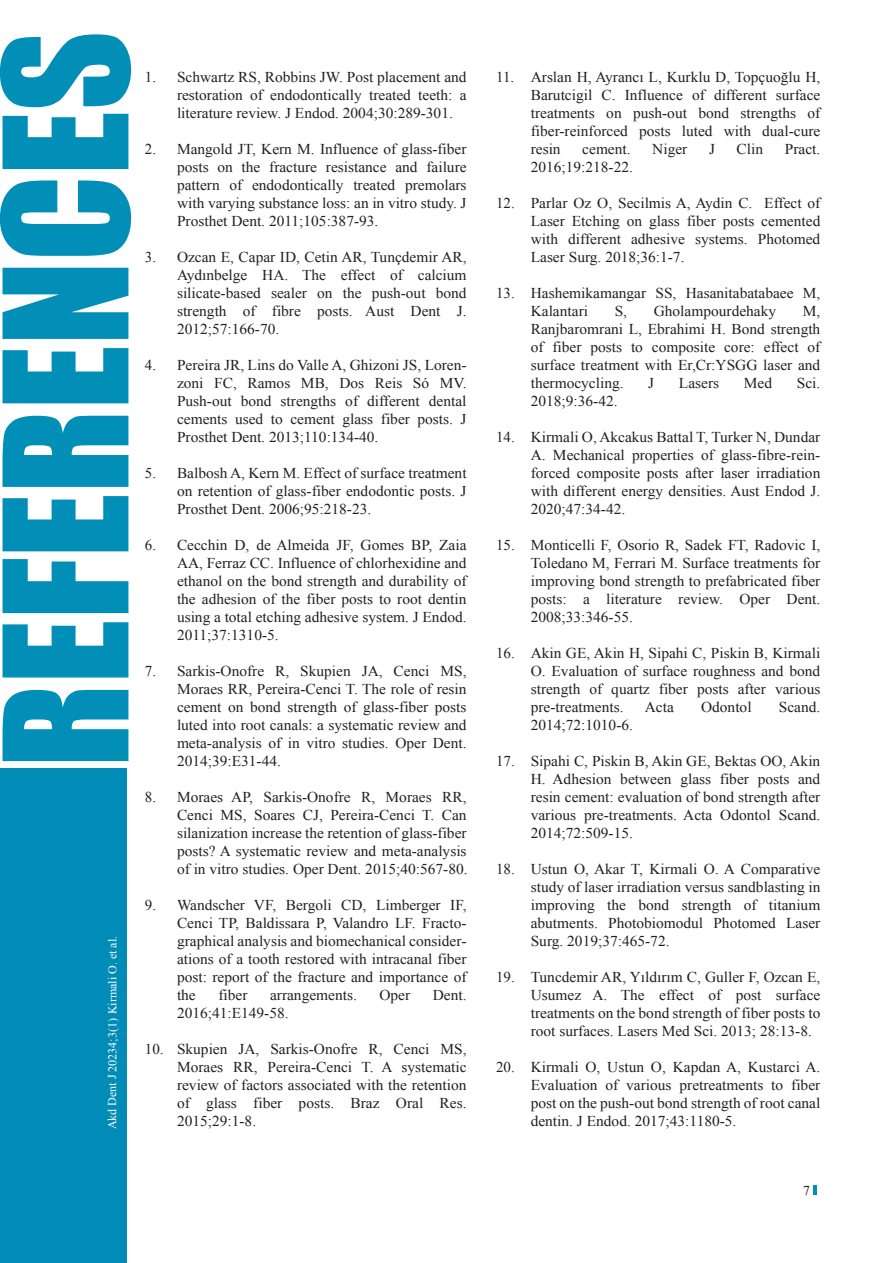
<style>
.page{position:relative;width:893px;height:1263px;background:#fff}
.page>*{position:absolute;margin:0;border:0;box-sizing:border-box;transform-origin:0 0}
.t1{font:15px/18px "Times New Roman";color:#231f20;text-align:justify}
.t2{font:13.5px "Times New Roman";color:#231f20}
.t3{font:12px "Times New Roman";letter-spacing:-.005em;color:#fff}
</style>
<div class="page">
<div style="left:0;top:769px;width:127px;height:494px;background:#008cb7"></div>
<svg style="left:813px;top:1186px;width:4px;height:9px"></svg>
<svg style="left:3px;top:690px;width:125px;height:71px;background:#1f9cc0"></svg>
<svg style="left:3px;top:622px;width:125px;height:55px"></svg>
<svg style="left:3px;top:559px;width:125px;height:54px"></svg>
<svg style="left:3px;top:496px;width:125px;height:55px"></svg>
<svg style="left:3px;top:416px;width:125px;height:71px;background:#1f9cc0"></svg>
<svg style="left:3px;top:348px;width:125px;height:55px"></svg>
<svg style="left:3px;top:268px;width:125px;height:71px;background:#1c9bbf"></svg>
<svg style="left:0;top:180px;width:131px;height:76px"></svg>
<svg style="left:3px;top:114px;width:125px;height:55px"></svg>
<svg style="left:0;top:34px;width:131px;height:73px"></svg>
<p class="t3" style="left:104px;top:1129px;width:195px;rotate:-90deg">Akd Dent J 20234;3(1) Kirmali O. et al.</p>
<p class="t1" style="left:145px;top:67px;width:13px">1.</p>
<p class="t1" style="left:145px;top:139px;width:13px">2.</p>
<p class="t1" style="left:145px;top:247px;width:13px">3.</p>
<p class="t1" style="left:145px;top:355px;width:13px">4.</p>
<p class="t1" style="left:145px;top:463px;width:13px">5.</p>
<p class="t1" style="left:145px;top:535px;width:13px">6.</p>
<p class="t1" style="left:145px;top:661px;width:13px">7.</p>
<p class="t1" style="left:145px;top:787px;width:13px">8.</p>
<p class="t1" style="left:145px;top:895px;width:13px">9.</p>
<p class="t1" style="left:145px;top:1039px;width:20px">10.</p>
<p class="t1" style="left:177px;top:67px;width:291px">Schwartz RS, Robbins JW. Post placement and restoration of endodontically treated teeth: a literature review. J Endod. 2004;30:289-301.</p>
<p class="t1" style="left:177px;top:139px;width:291px">Mangold JT, Kern M. Influence of glass-fiber posts on the fracture resistance and failure pattern of endodontically treated premolars with varying substance loss: an in vitro study. J Prosthet Dent. 2011;105:387-93.</p>
<p class="t1" style="left:177px;top:247px;width:291px">Ozcan E, Capar ID, Cetin AR, Tunçdemir AR, Aydınbelge HA. The effect of calcium silicate-based sealer on the push-out bond strength of fibre posts. Aust Dent J.<br>2012;57:166-70.</p>
<p class="t1" style="left:177px;top:355px;width:291px">Pereira JR, Lins do Valle A, Ghizoni JS, Loren&shy;zoni FC, Ramos MB, Dos Reis Só MV.<br>Push-out bond strengths of different dental cements used to cement glass fiber posts. J Prosthet Dent. 2013;110:134-40.</p>
<p class="t1" style="left:177px;top:463px;width:291px">Balbosh A, Kern M. Effect of surface treatment on retention of glass-fiber endodontic posts. J Prosthet Dent. 2006;95:218-23.</p>
<p class="t1" style="left:177px;top:535px;width:291px">Cecchin D, de Almeida JF, Gomes BP, Zaia AA, Ferraz CC. Influence of chlorhexidine and ethanol on the bond strength and durability of the adhesion of the fiber posts to root dentin using a total etching adhesive system. J Endod.<br>2011;37:1310-5.</p>
<p class="t1" style="left:177px;top:661px;width:291px">Sarkis-Onofre R, Skupien JA, Cenci MS, Moraes RR, Pereira-Cenci T. The role of resin cement on bond strength of glass-fiber posts luted into root canals: a systematic review and meta-analysis of in vitro studies. Oper Dent.<br>2014;39:E31-44.</p>
<p class="t1" style="left:177px;top:787px;width:292px">Moraes AP, Sarkis-Onofre R, Moraes RR, Cenci MS, Soares CJ, Pereira-Cenci T. Can silanization increase the retention of glass-fiber posts? A systematic review and meta-analysis of in vitro studies. Oper Dent. 2015;40:567-80.</p>
<p class="t1" style="left:177px;top:895px;width:291px">Wandscher VF, Bergoli CD, Limberger IF, Cenci TP, Baldissara P, Valandro LF. Fracto&shy;graphical analysis and biomechanical consider&shy;ations of a tooth restored with intracanal fiber post: report of the fracture and importance of the</p>
<p class="t1" style="left:218px;top:985px;width:31px">fiber</p>
<p class="t1" style="left:270px;top:985px;width:88px">arrangements.</p>
<p class="t1" style="left:379px;top:985px;width:32px">Oper</p>
<p class="t1" style="left:433px;top:985px;width:35px">Dent.</p>
<p class="t1" style="left:177px;top:1003px;width:113px">2016;41:E149-58.</p>
<p class="t1" style="left:177px;top:1039px;width:291px">Skupien JA, Sarkis-Onofre R, Cenci MS, Moraes RR, Pereira-Cenci T. A systematic review of factors associated with the retention of glass fiber posts. Braz Oral Res.<br>2015;29:1-8.</p>
<p class="t1" style="left:496px;top:67px;width:20px">11.</p>
<p class="t1" style="left:496px;top:193px;width:20px">12.</p>
<p class="t1" style="left:496px;top:283px;width:20px">13.</p>
<p class="t1" style="left:496px;top:427px;width:20px">14.</p>
<p class="t1" style="left:496px;top:535px;width:20px">15.</p>
<p class="t1" style="left:496px;top:643px;width:20px">16.</p>
<p class="t1" style="left:496px;top:751px;width:20px">17.</p>
<p class="t1" style="left:496px;top:859px;width:20px">18.</p>
<p class="t1" style="left:496px;top:967px;width:20px">19.</p>
<p class="t1" style="left:496px;top:1057px;width:20px">20.</p>
<p class="t1" style="left:531px;top:67px;width:291px">Arslan H, Ayrancı L, Kurklu D, Topçuoğlu H, Barutcigil C. Influence of different surface treatments on push-out bond strengths of fiber-reinforced posts luted with dual-cure resin</p>
<p class="t1" style="left:582px;top:139px;width:50px">cement.</p>
<p class="t1" style="left:652px;top:139px;width:37px">Niger</p>
<p class="t1" style="left:709px;top:139px;width:7px">J</p>
<p class="t1" style="left:737px;top:139px;width:28px">Clin</p>
<p class="t1" style="left:785px;top:139px;width:37px">Pract.</p>
<p class="t1" style="left:531px;top:157px;width:104px">2016;19:218-22.</p>
<p class="t1" style="left:531px;top:193px;width:291px">Parlar Oz O, Secilmis A, Aydin C. Effect of Laser Etching on glass fiber posts cemented with different adhesive systems. Photomed Laser Surg. 2018;36:1-7.</p>
<p class="t1" style="left:531px;top:283px;width:291px">Hashemikamangar SS, Hasanitabatabaee M,<br>Kalantari</p>
<p class="t1" style="left:615px;top:301px;width:14px">S,</p>
<p class="t1" style="left:654px;top:301px;width:124px">Gholampourdehaky</p>
<p class="t1" style="left:531px;top:301px;width:291px;text-indent:272px">M, Ranjbaromrani L, Ebrahimi H. Bond strength of fiber posts to composite core: effect of surface treatment with Er,Cr:YSGG laser and thermocycling.</p>
<p class="t1" style="left:648px;top:373px;width:7px">J</p>
<p class="t1" style="left:679px;top:373px;width:42px">Lasers</p>
<p class="t1" style="left:744px;top:373px;width:30px">Med</p>
<p class="t1" style="left:797px;top:373px;width:25px">Sci.</p>
<p class="t1" style="left:531px;top:391px;width:88px">2018;9:36-42.</p>
<p class="t1" style="left:531px;top:427px;width:291px">Kirmali O, Akcakus Battal T, Turker N, Dundar A. Mechanical properties of glass-fibre-rein&shy;forced composite posts after laser irradiation with different energy densities. Aust Endod J.<br>2020;47:34-42.</p>
<p class="t1" style="left:531px;top:535px;width:291px">Monticelli F, Osorio R, Sadek FT, Radovic I, Toledano M, Ferrari M. Surface treatments for improving bond strength to prefabricated fiber posts: a literature review. Oper Dent.<br>2008;33:346-55.</p>
<p class="t1" style="left:531px;top:643px;width:291px">Akin GE, Akin H, Sipahi C, Piskin B, Kirmali O. Evaluation of surface roughness and bond strength of quartz fiber posts after various pre-treatments.</p>
<p class="t1" style="left:645px;top:697px;width:31px">Acta</p>
<p class="t1" style="left:701px;top:697px;width:52px">Odontol</p>
<p class="t1" style="left:779px;top:697px;width:43px">Scand.</p>
<p class="t1" style="left:531px;top:715px;width:104px">2014;72:1010-6.</p>
<p class="t1" style="left:531px;top:751px;width:291px">Sipahi C, Piskin B, Akin GE, Bektas OO, Akin H. Adhesion between glass fiber posts and resin cement: evaluation of bond strength after various pre-treatments. Acta Odontol Scand.<br>2014;72:509-15.</p>
<p class="t1" style="left:531px;top:859px;width:291px">Ustun O, Akar T, Kirmali O. A Comparative study of laser irradiation versus sandblasting in improving the bond strength of titanium abutments. Photobiomodul Photomed Laser Surg. 2019;37:465-72.</p>
<p class="t1" style="left:531px;top:967px;width:291px">Tuncdemir AR, Yıldırım C, Guller F, Ozcan E, Usumez A. The effect of post surface treatments on the bond strength of fiber posts to root surfaces. Lasers Med Sci. 2013; 28:13-8.</p>
<p class="t1" style="left:531px;top:1057px;width:291px">Kirmali O, Ustun O, Kapdan A, Kustarci A.<br>Evaluation of various pretreatments to fiber post on the push-out bond strength of root canal</p>
<p class="t1" style="left:531px;top:1111px;width:207px">dentin. J Endod. 2017;43:1180-5.</p>
<p class="t2" style="left:803px;top:1181px;width:8px">7</p>
</div>
